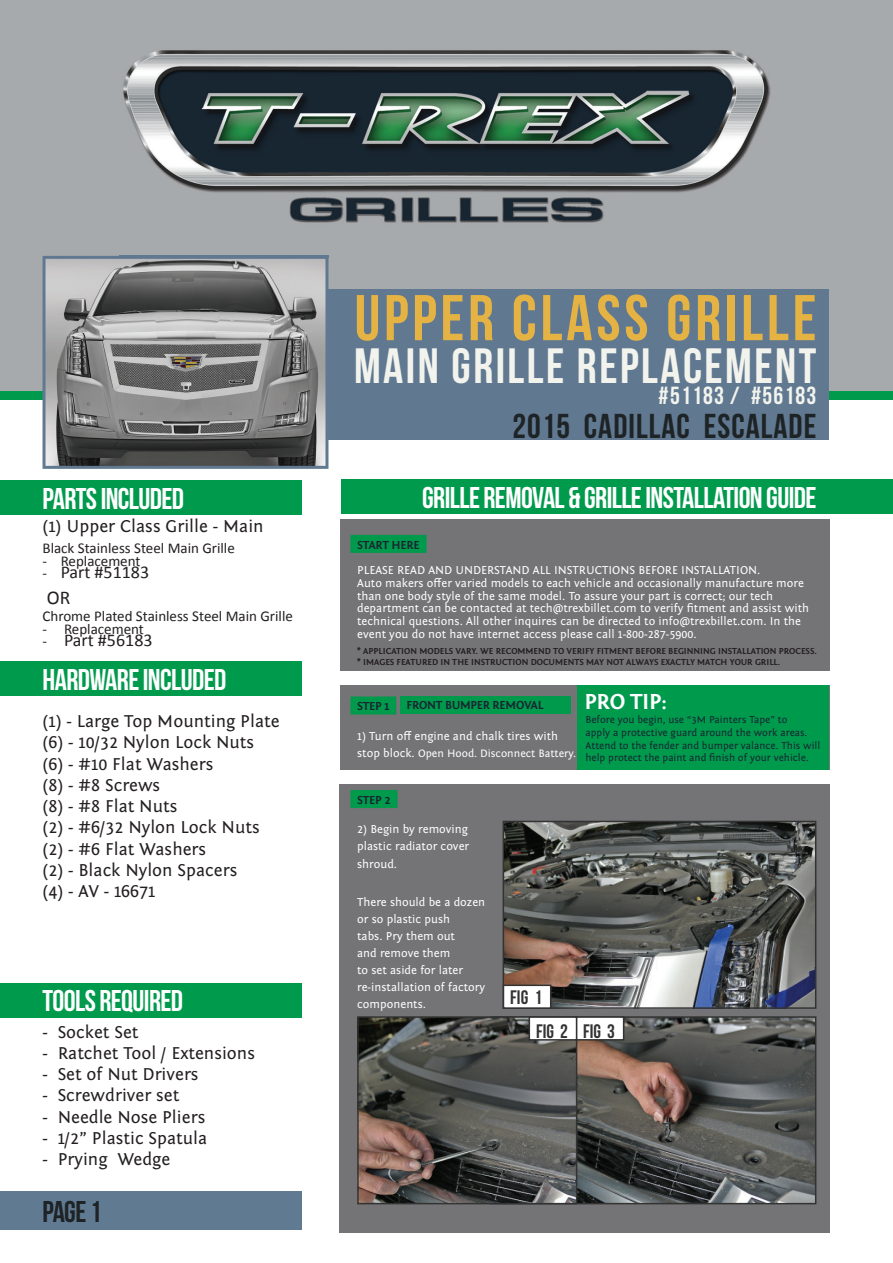
<style>
.page{position:relative;width:893px;height:1263px;background:#fff}
.page>*{position:absolute;margin:0;border:0;box-sizing:border-box;transform-origin:0 0}
.t1{font:64.5px "Bebas Neue";letter-spacing:.06em;color:#e5b244}
.t2{font:49.5px "Bebas Neue";letter-spacing:.05em;color:#f3f3ed}
.t3{font:34.5px "Bebas Neue";letter-spacing:.03em;color:#1e2326}
.t4{font:30px "Bebas Neue";letter-spacing:-.02em;color:#fff}
.t5{font:30px "Bebas Neue";color:#1e2326}
.t6{font:24.75px "Bebas Neue";letter-spacing:.05em;color:#f3f3ed}
.t7{font:700 22.5px "Fontin Sans";letter-spacing:-.02em;color:#fff}
.t8{font:19.5px/34px "Bebas Neue";color:#323332}
.t9{font:19.5px "Calibri";color:#231f20}
.t10{font:18px/21.3px "Fontin Sans";color:#231f20}
.t11{font:18px "Calibri";color:#231f20}
.t12{font:15px "Calibri";color:#231f20}
.t13{font:12px/17px "Fontin Sans";color:#fff}
.t14{font:700 12px "Fontin Sans";letter-spacing:-.02em;color:#182631}
.t15{font:11.25px "Fontin Sans";color:#fff}
.t16{font:10.5px/12.8px "Fontin Sans";color:#182631}
.t17{font:700 9px/11.1px "Fontin Sans";color:#231f20}
.s1{font-size:15px}
.s2{font-size:12px}
</style>
<div class="page">
<div style="left:0;top:0;width:893px;height:391px;background:#a7aaac"></div>
<div style="left:0;top:391px;width:892px;height:9px;background:#009a4d"></div>
<div style="left:0;top:1191px;width:301px;height:39px;background:#607a91"></div>
<div style="left:340px;top:519px;width:489px;height:152px;background:#747375"></div>
<div style="left:350px;top:535px;width:77px;height:18px;background:#009a4d"></div>
<div style="left:340px;top:685px;width:489px;height:84px;background:#747375"></div>
<div style="left:350px;top:696px;width:46px;height:18px;background:#009a4d"></div>
<div style="left:339px;top:784px;width:491px;height:448px;background:#747375"></div>
<div style="left:350px;top:790px;width:47px;height:18px;background:#009a4d"></div>
<div style="left:400px;top:696px;width:171px;height:18px;background:#009a4d"></div>
<div style="left:577px;top:685px;width:252px;height:84px;background:#009a4d"></div>
<img style="left:506px;top:824px;width:307px;height:182px">
<div style="left:503px;top:821px;width:313px;height:188px;border:2px solid #323332"></div>
<img style="left:577px;top:1019px;width:236px;height:182px">
<div style="left:490px;top:1016px;width:326px;height:188px;border:2px solid #323332"></div>
<img style="left:360px;top:1019px;width:214px;height:182px">
<div style="left:357px;top:1016px;width:220px;height:188px;border:2px solid #323332"></div>
<div style="left:503px;top:984px;width:48px;height:25px;background:#fff;border:2px solid #323332"></div>
<div style="left:576px;top:1016px;width:48px;height:24px;background:#fff;border:2px solid #323332"></div>
<div style="left:529px;top:1016px;width:48px;height:24px;background:#fff;border:2px solid #323332"></div>
<div style="left:0;top:983px;width:302px;height:34px;background:#009a4d"></div>
<div style="left:0;top:662px;width:302px;height:34px;background:#009a4d"></div>
<div style="left:0;top:480px;width:302px;height:34px;background:#009a4d"></div>
<div style="left:235px;top:289px;width:594px;height:151px;background:#607991"></div>
<div style="left:341px;top:480px;width:552px;height:34px;background:#009a4d"></div>
<svg style="left:43px;top:256px;width:285px;height:213px;background:#7b7d7e"></svg>
<img style="left:119px;top:50px;width:652px;height:207px">
<img style="left:119px;top:256px;width:209px;height:1px">
<h1 class="t1" style="left:355px;top:282px;width:463px">UPPER CLASS GRILLE</h1>
<h2 class="t2" style="left:354px;top:338px;width:464px">MAIN GRILLE REPLACEMENT</h2>
<h3 class="t6" style="left:659px;top:382px;width:159px">#51183 / #56183</h3>
<h3 class="t3" style="left:512px;top:407px;width:306px">2015 CADILLAC ESCALADE</h3>
<h3 class="t4" style="left:43px;top:482px;width:143px">PARTS INCLUDED</h3>
<h3 class="t4" style="left:422px;top:481px;width:396px">GRILLE REMOVAL &amp; GRILLE INSTALLATION GUIDE</h3>
<h3 class="t10" style="left:43px;top:515px;width:223px">(1) Upper Class Grille - Main</h3>
<p class="t12" style="left:43px;top:538px;width:194px">Black Stainless Steel Main Grille</p>
<p class="t12" style="left:43px;top:551px;width:100px">- Replacement</p>
<h3 class="t11" style="left:43px;top:561px;width:108px"><span class="s1">-</span> Part #51183</h3>
<h3 class="t9" style="left:47px;top:585px;width:25px">OR</h3>
<p class="t12" style="left:43px;top:606px;width:252px">Chrome Plated Stainless Steel Main Grille</p>
<p class="t12" style="left:43px;top:619px;width:103px">- Replacement</p>
<h3 class="t11" style="left:43px;top:629px;width:112px"><span class="s1">-</span> Part #56183</h3>
<h3 class="t4" style="left:43px;top:663px;width:185px">HARDWARE INCLUDED</h3>
<h3 class="t10" style="left:43px;top:711px;width:239px">(1) - Large Top Mounting Plate (6) - 10/32 Nylon Lock Nuts<br>(6) - #10 Flat Washers<br>(8) - #8 Screws<br>(8) - #8 Flat Nuts<br>(2) - #6/32 Nylon Lock Nuts (2) - #6 Flat Washers<br>(2) - Black Nylon Spacers<br>(4) - AV - 16671</h3>
<h3 class="t4" style="left:43px;top:984px;width:142px">TOOLS REQUIRED</h3>
<h3 class="t10" style="left:43px;top:1021px;width:98px">- Socket Set</h3>
<h3 class="t10" style="left:43px;top:1042px;width:214px">- Ratchet Tool / Extensions</h3>
<h3 class="t10" style="left:43px;top:1064px;width:158px">- Set of Nut Drivers</h3>
<h3 class="t10" style="left:43px;top:1085px;width:138px">- Screwdriver set</h3>
<h3 class="t10" style="left:43px;top:1106px;width:164px">- Needle Nose Pliers</h3>
<h3 class="t10" style="left:43px;top:1127px;width:166px">- 1/2” Plastic Spatula</h3>
<h3 class="t10" style="left:43px;top:1149px;width:129px">- Prying Wedge</h3>
<h3 class="t5" style="left:42px;top:1195px;width:61px">PAGE 1</h3>
<p class="t14" style="left:357px;top:538px;width:64px">START HERE</p>
<p class="t13" style="left:357px;top:564px;width:453px;line-height:12.8px">PLEASE READ AND UNDERSTAND ALL INSTRUCTIONS BEFORE INSTALLATION.<br>Auto makers offer varied models to each vehicle and occasionally manufacture more than one body style of the same model. To assure your part is correct; our tech department can be contacted at tech@trexbillet.com to verify fitment and assist with technical questions. All other inquires can be directed to info@trexbillet.com. In the event you do not have internet access please call 1-800-287-5900.</p>
<p class="t17" style="left:357px;top:645px;width:461px">* APPLICATION MODELS VARY. WE RECOMMEND TO VERIFY FITMENT BEFORE BEGINNING INSTALLATION PROCESS. * IMAGES FEATURED IN THE INSTRUCTION DOCUMENTS MAY NOT ALWAYS EXACTLY MATCH YOUR GRILL.</p>
<p class="t14" style="left:406px;top:699px;width:139px">FRONT BUMPER REMOVAL</p>
<h3 class="t7" style="left:584px;top:689px;width:84px">PRO TIP:</h3>
<p class="t16" style="left:585px;top:713px;width:236px">Before you begin, use “3M Painters Tape” to<br>apply a protective guard around the work areas.<br>Attend to the fender and bumper valance. This will help protect the paint and finish of your vehicle.</p>
<p class="t14" style="left:357px;top:700px;width:34px">STEP 1</p>
<p class="t13" style="left:357px;top:728px;width:202px">1) Turn off engine and chalk tires with</p>
<p class="t15" style="left:357px;top:747px;width:220px"><span class="s2">stop block.</span> Open Hood. Disconnect Battery.</p>
<p class="t14" style="left:357px;top:793px;width:35px">STEP 2</p>
<p class="t13" style="left:357px;top:821px;width:114px;text-align:justify">2) Begin by removing plastic radiator cover shroud.</p>
<p class="t13" style="left:357px;top:893px;width:130px">There should be a dozen or so plastic push<br>tabs. Pry them out<br>and remove them<br>to set aside for later re-installation of factory components.</p>
<h3 class="t8" style="left:536px;top:979px;width:80px;text-indent:-26px">FIG 1<br>FIG 2 FIG 3</h3>
</div>
